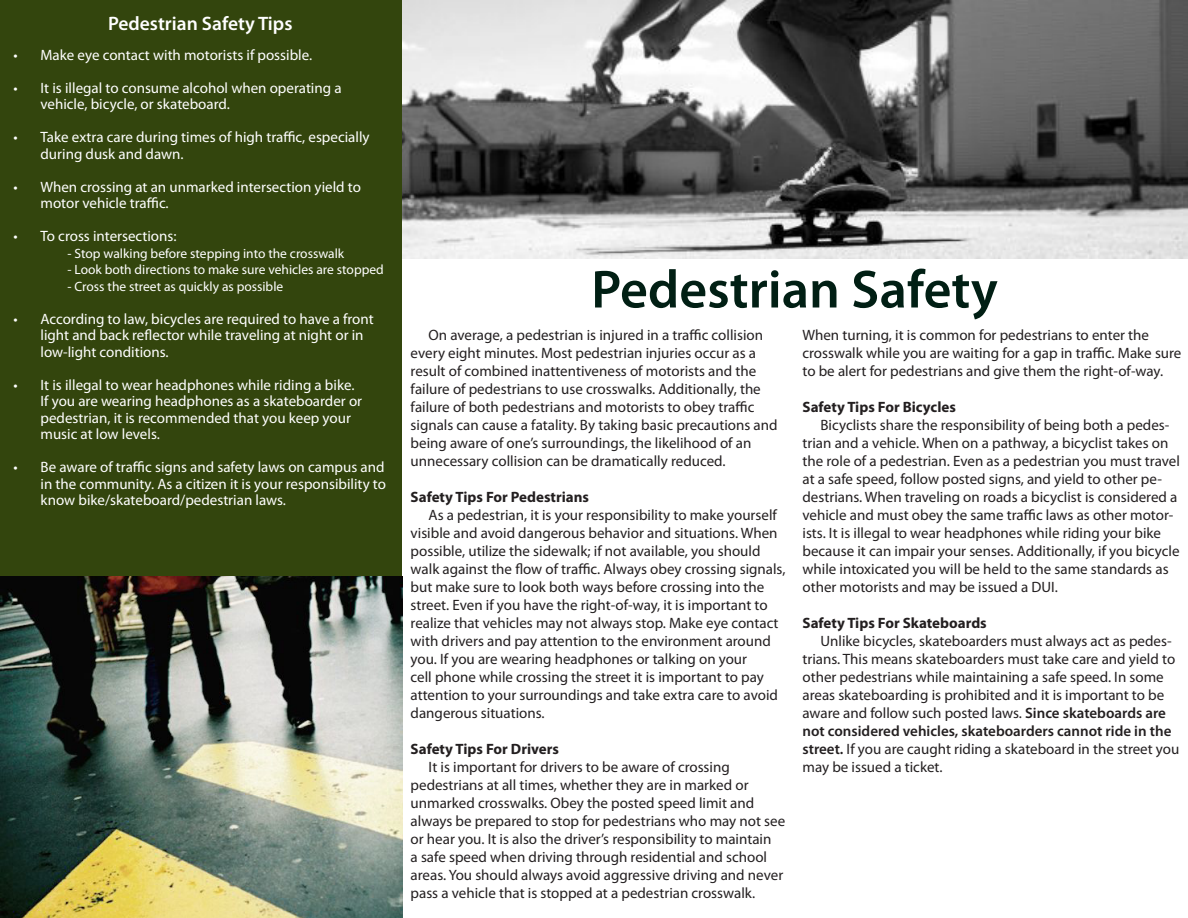
<style>
.page{position:relative;width:1188px;height:918px;background:#fff}
.page>*{position:absolute;margin:0;border:0;box-sizing:border-box;transform-origin:0 0}
.t1{font:600 54px "Myriad Pro";color:#011f14}
.t2{font:600 19.5px "Myriad Pro";color:#fff}
.t3{font:15px/18px "Myriad Pro";color:#231f20}
.t4{font:15px/16.5px "Myriad Pro";color:#fff}
.t5{font:700 15px "Myriad Pro";color:#231f20}
.t6{font:13.5px "Myriad Pro";color:#fff}
.s1{font-weight:600}
</style>
<div class="page">
<img style="left:0;top:576px;width:402px;height:342px">
<img style="left:402px;top:0;width:786px;height:259px">
<div style="left:0;top:0;width:402px;height:576px;background:#33450d"></div>
<p class="t2" style="left:108px;top:11px;width:186px">Pedestrian Safety Tips</p>
<p class="t4" style="left:14px;top:46px;width:300px">• Make eye contact with motorists if possible.</p>
<p class="t4" style="left:40px;top:79px;width:303px;text-indent:-27px">• It is illegal to consume alcohol when operating a vehicle, bicycle, or skateboard.</p>
<p class="t4" style="left:40px;top:129px;width:331px;text-indent:-27px">• Take extra care during times of high traffic, especially during dusk and dawn.</p>
<p class="t4" style="left:40px;top:178px;width:322px;text-indent:-27px">• When crossing at an unmarked intersection yield to motor vehicle traffic.</p>
<p class="t4" style="left:14px;top:228px;width:165px">• To cross intersections:</p>
<p class="t6" style="left:68px;top:245px;width:278px">- Stop walking before stepping into the crosswalk</p>
<p class="t6" style="left:68px;top:261px;width:318px">- Look both directions to make sure vehicles are stopped</p>
<p class="t6" style="left:68px;top:278px;width:217px">- Cross the street as quickly as possible</p>
<p class="t4" style="left:40px;top:310px;width:335px;text-indent:-27px">• According to law, bicycles are required to have a front light and back reflector while traveling at night or in low-light conditions.</p>
<p class="t4" style="left:40px;top:376px;width:323px;text-indent:-27px">• It is illegal to wear headphones while riding a bike.<br>If you are wearing headphones as a skateboarder or pedestrian, it is recommended that you keep your music at low levels.</p>
<p class="t4" style="left:40px;top:459px;width:347px;text-align:justify;text-indent:-27px">• Be aware of traffic signs and safety laws on campus and in the community. As a citizen it is your responsibility to know bike/skateboard/pedestrian laws.</p>
<p class="t1" style="left:591px;top:255px;width:408px">Pedestrian Safety</p>
<p class="t3" style="left:411px;top:325px;width:368px;text-indent:18px">On average, a pedestrian is injured in a traffic collision every eight minutes. Most pedestrian injuries occur as a result of combined inattentiveness of motorists and the failure of pedestrians to use crosswalks. Additionally, the failure of both pedestrians and motorists to obey traffic signals can cause a fatality. By taking basic precautions and being aware of one’s surroundings, the likelihood of an unnecessary collision can be dramatically reduced.</p>
<p class="t5" style="left:411px;top:487px;width:180px">Safety Tips For Pedestrians</p>
<p class="t3" style="left:411px;top:505px;width:376px;text-indent:18px">As a pedestrian, it is your responsibility to make yourself visible and avoid dangerous behavior and situations. When possible, utilize the sidewalk; if not available, you should walk against the flow of traffic. Always obey crossing signals, but make sure to look both ways before crossing into the street. Even if you have the right-of-way, it is important to realize that vehicles may not always stop. Make eye contact with drivers and pay attention to the environment around you. If you are wearing headphones or talking on your<br>cell phone while crossing the street it is important to pay attention to your surroundings and take extra care to avoid dangerous situations.</p>
<p class="t5" style="left:411px;top:739px;width:150px">Safety Tips For Drivers</p>
<p class="t3" style="left:411px;top:757px;width:376px;text-indent:18px">It is important for drivers to be aware of crossing pedestrians at all times, whether they are in marked or unmarked crosswalks. Obey the posted speed limit and always be prepared to stop for pedestrians who may not see or hear you. It is also the driver’s responsibility to maintain<br>a safe speed when driving through residential and school areas. You should always avoid aggressive driving and never pass a vehicle that is stopped at a pedestrian crosswalk.</p>
<p class="t3" style="left:802px;top:325px;width:380px">When turning, it is common for pedestrians to enter the crosswalk while you are waiting for a gap in traffic. Make sure to be alert for pedestrians and give them the right-of-way.</p>
<p class="t5" style="left:802px;top:397px;width:155px">Safety Tips For Bicycles</p>
<p class="t3" style="left:802px;top:415px;width:379px;text-indent:18px">Bicyclists share the responsibility of being both a pedes&shy;trian and a vehicle. When on a pathway, a bicyclist takes on the role of a pedestrian. Even as a pedestrian you must travel at a safe speed, follow posted signs, and yield to other pe&shy;destrians. When traveling on roads a bicyclist is considered a vehicle and must obey the same traffic laws as other motor&shy;ists. It is illegal to wear headphones while riding your bike because it can impair your senses. Additionally, if you bicycle while intoxicated you will be held to the same standards as other motorists and may be issued a DUI.</p>
<p class="t5" style="left:802px;top:613px;width:186px">Safety Tips For Skateboards</p>
<p class="t3" style="left:802px;top:631px;width:378px;text-indent:18px">Unlike bicycles, skateboarders must always act as pedes&shy;trians. This means skateboarders must take care and yield to other pedestrians while maintaining a safe speed. In some areas skateboarding is prohibited and it is important to be aware and follow such posted laws. <span class="s1">Since skateboards are not considered vehicles, skateboarders cannot ride in the street.</span> If you are caught riding a skateboard in the street you may be issued a ticket.</p>
</div>
